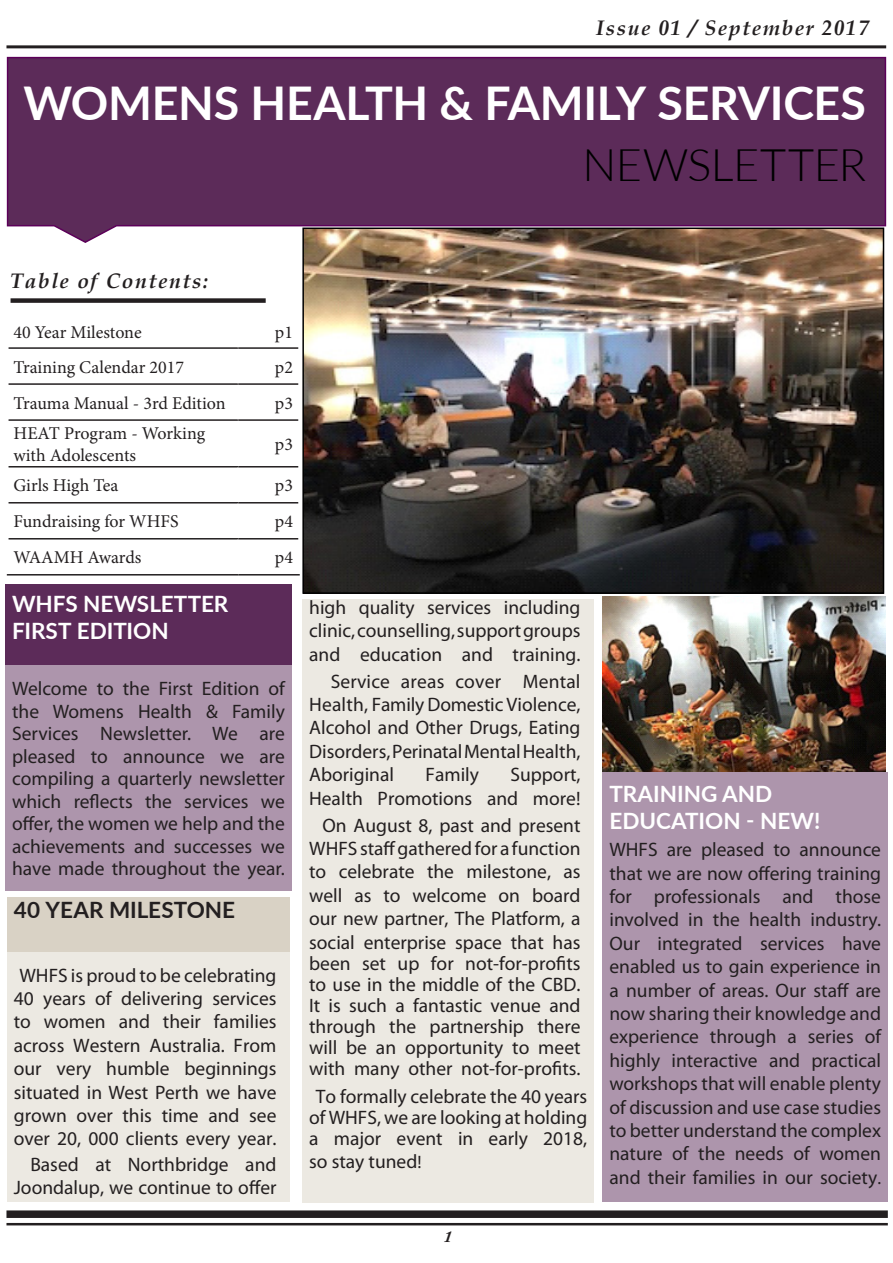
<style>
.page{position:relative;width:893px;height:1263px;background:#fff}
.page>*{position:absolute;margin:0;border:0;box-sizing:border-box;transform-origin:0 0}
.Headline{font:700 46.5px "Lato";letter-spacing:-.005em;color:#fff}
.Headline-2{font:300 45px "Lato";letter-spacing:-.01em;color:#000}
.Subhead{font:700 22.5px/27px "Lato";color:#fff}
.Body_Text{font:700 22.5px "Lato";color:#231f20}
.t1{font:italic 700 21px "Book Antiqua";letter-spacing:.075em;color:#231f20}
.t2{font:19.5px/23.4px "Myriad Pro";color:#231f20;text-align:justify}
.t3{font:18px/21.6px "Minion Pro";color:#231f20}
.t4{font:italic 700 16.5px "Adobe Caslon Pro";color:#231f20}
.s1{font-size:18px}
</style>
<div class="page">
<div style="left:6px;top:56px;width:881px;height:188px;background:#5c2b59"></div>
<div style="left:6px;top:1210px;width:882px;height:8px;background:#231f20"></div>
<hr style="left:6px;top:1223px;width:882px;height:2px;background:#231f20">
<hr style="left:6px;top:45px;width:880px;height:3px;background:#231f20">
<div style="left:11px;top:298px;width:255px;height:5px;background:#231f20"></div>
<hr style="left:8px;top:347px;width:230px;height:2px;background:#231f20">
<hr style="left:8px;top:383px;width:230px;height:2px;background:#231f20">
<hr style="left:8px;top:419px;width:230px;height:2px;background:#231f20">
<hr style="left:8px;top:466px;width:230px;height:1px;background:#231f20">
<hr style="left:8px;top:502px;width:230px;height:1px;background:#231f20">
<hr style="left:8px;top:538px;width:230px;height:1px;background:#231f20">
<hr style="left:7px;top:574px;width:231px;height:1px;background:#231f20">
<hr style="left:238px;top:347px;width:60px;height:2px;background:#231f20">
<hr style="left:238px;top:383px;width:60px;height:2px;background:#231f20">
<hr style="left:238px;top:419px;width:60px;height:2px;background:#231f20">
<hr style="left:238px;top:466px;width:60px;height:1px;background:#231f20">
<hr style="left:238px;top:502px;width:60px;height:1px;background:#231f20">
<hr style="left:238px;top:538px;width:60px;height:1px;background:#231f20">
<hr style="left:238px;top:574px;width:62px;height:1px;background:#231f20">
<img style="left:305px;top:230px;width:576px;height:361px">
<div style="left:302px;top:227px;width:582px;height:367px;border:2px solid #000"></div>
<img style="left:603px;top:597px;width:282px;height:175px">
<div style="left:7px;top:945px;width:283px;height:256px;background:#ece9e2"></div>
<div style="left:603px;top:772px;width:285px;height:429px;background:#ad95ac"></div>
<div style="left:5px;top:655px;width:287px;height:236px;background:#ad95ac"></div>
<div style="left:7px;top:897px;width:283px;height:54px;background:#d9d2c5"></div>
<div style="left:5px;top:584px;width:287px;height:80px;background:#5c2b59"></div>
<div style="left:302px;top:599px;width:292px;height:603px;background:#ece9e2"></div>
<p class="t1" style="left:596px;top:14px;width:274px">Issue 01 / September 2017</p>
<p class="Headline" style="left:23px;top:69px;width:844px">WOMENS HEALTH &amp; FAMILY SERVICES</p>
<p class="Headline-2" style="left:583px;top:133px;width:285px">NEWSLETTER</p>
<p class="t1" style="left:11px;top:266px;width:199px">Table of Contents:</p>
<p class="t3" style="left:14px;top:321px;width:130px">40 Year Milestone</p>
<p class="t3" style="left:275px;top:321px;width:20px">p1</p>
<p class="t3" style="left:14px;top:356px;width:172px">Training Calendar 2017</p>
<p class="t3" style="left:275px;top:356px;width:20px">p2</p>
<p class="t3" style="left:14px;top:392px;width:214px">Trauma Manual - 3rd Edition</p>
<p class="t3" style="left:275px;top:392px;width:20px">p3</p>
<p class="t3" style="left:14px;top:423px;width:193px">HEAT Program - Working with Adolescents</p>
<p class="t3" style="left:275px;top:433px;width:20px">p3</p>
<p class="t3" style="left:14px;top:475px;width:106px">Girls High Tea</p>
<p class="t3" style="left:275px;top:475px;width:20px">p3</p>
<p class="t3" style="left:14px;top:511px;width:167px">Fundraising for WHFS</p>
<p class="t3" style="left:275px;top:511px;width:20px">p4</p>
<p class="t3" style="left:14px;top:547px;width:129px">WAAMH Awards</p>
<p class="t3" style="left:275px;top:547px;width:20px">p4</p>
<p class="Subhead" style="left:12px;top:589px;width:218px">WHFS NEWSLETTER<br>FIRST EDITION</p>
<p class="t2" style="left:309px;top:595px;width:273px">high quality services including clinic, counselling, support groups and education and training.</p>
<p class="t2" style="left:309px;top:669px;width:273px;text-indent:21px">Service areas cover Mental Health, Family Domestic Violence, Alcohol and Other Drugs, Eating Disorders, Perinatal Mental Health, Aboriginal</p>
<p class="t2" style="left:12px;top:677px;width:274px;line-height:22.5px">Welcome to the First Edition of the Womens Health &amp; Family Services Newsletter. We are pleased to announce we are compiling a quarterly newsletter which reflects the services we offer, the women we help and the achievements and successes we have made throughout the year.</p>
<p class="Body_Text" style="left:14px;top:893px;width:223px">40 YEAR MILESTONE</p>
<p class="t2" style="left:425px;top:762px;width:55px">Family</p>
<p class="t2" style="left:309px;top:762px;width:273px;text-align:right">Support,<br>Health Promotions and more!</p>
<p class="t2" style="left:309px;top:813px;width:273px;text-indent:13px">On August 8, past and present WHFS staff gathered for a function to celebrate the milestone, as well as to welcome on board our new partner, The Platform, a social enterprise space that has</p>
<p class="t2" style="left:309px;top:952px;width:273px;line-height:21px">been set up for not-for-profits to use in the middle of the CBD.<br>It is such a fantastic venue and through the partnership there will be an opportunity to meet with many other not-for-profits.</p>
<p class="t2" style="left:309px;top:1086px;width:280px;line-height:21px;text-align:center">To formally celebrate the 40 years of WHFS, we are looking at holding a major event in early 2018,</p>
<p class="t2" style="left:309px;top:1150px;width:114px">so stay tuned<span class="s1">!</span></p>
<p class="t2" style="left:14px;top:963px;width:264px">WHFS is proud to be celebrating 40 years of delivering services to women and their families across Western Australia. From our very humble beginnings situated in West Perth we have grown over this time and see over 20, 000 clients every year.</p>
<p class="t2" style="left:14px;top:1152px;width:264px;text-align:right">Based at Northbridge and<br>Joondalup, we continue to offer</p>
<p class="t4" style="left:444px;top:1227px;width:10px">1</p>
<p class="Subhead" style="left:609px;top:779px;width:212px">TRAINING AND<br>EDUCATION - NEW!</p>
<p class="t2" style="left:609px;top:837px;width:273px">WHFS are pleased to announce that we are now offering training for professionals and those involved in the health industry.</p>
<p class="t2" style="left:609px;top:931px;width:273px">Our integrated services have enabled us to gain experience in a number of areas. Our staff are now sharing their knowledge and experience through a series of highly interactive and practical workshops that will enable plenty of discussion and use case studies to better understand the complex nature of the needs of women and their families in our society<span class="s1">.</span></p>
</div>
